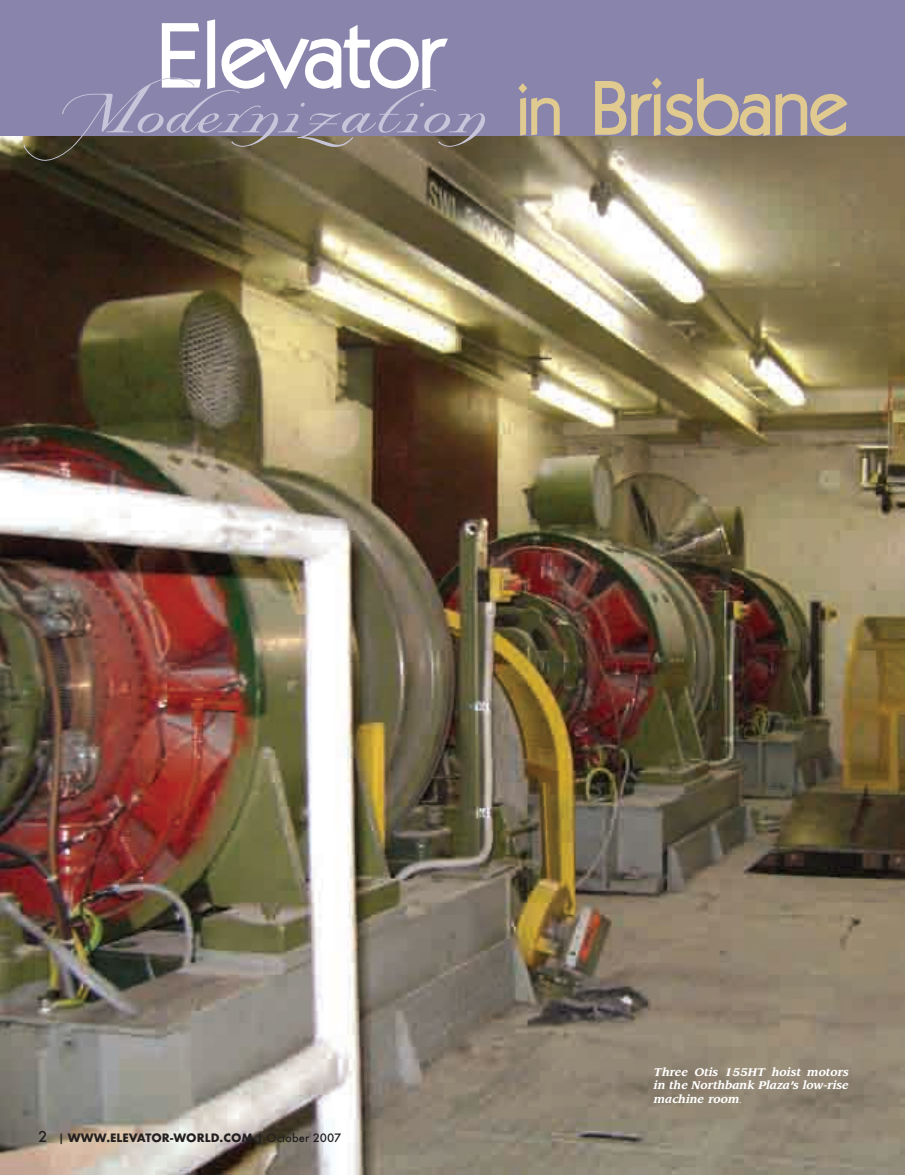
<style>
.page{position:relative;width:905px;height:1175px;background:#fff}
.page>*{position:absolute;margin:0;border:0;box-sizing:border-box;transform-origin:0 0}
.t1{font:90px "Kabel";letter-spacing:-.005em;color:#fff}
.t2{font:75px "Kabel";letter-spacing:-.005em;color:#e0ca90}
.t3{font:67.5px "OPTI Lord Swash";color:#c7c5d9}
.t4{font:700 12.75px "Futura T";color:#231f20}
.t5{font:italic 700 10.95px/13.5px "Leawood";color:#fff;text-align:justify}
.s1{font-size:67.5px}
.s2{font-weight:500;font-size:16.5px}
.s3{font-weight:500}
.s4{font-weight:400}
</style>
<div class="page">
<img style="left:0;top:135px;width:904px;height:1039px">
<div style="left:0;top:0;width:904px;height:135px;background:#8984ac"></div>
<h1 class="t1" style="left:156px;top:22px;width:289px">Elevator</h1>
<h3 class="t3" style="left:48px;top:69px;width:434px">Modernization</h3>
<h2 class="t2" style="left:515px;top:80px;width:333px"><span class="s1">in</span> Brisbane</h2>
<p class="t4" style="left:38px;top:1129px;width:304px"><span class="s2">2</span> <span class="s3">|</span> WWW.ELEVATOR-WORLD.COM <span class="s3">| October 2007</span></p>
<p class="t5" style="left:654px;top:1066px;width:196px">Three Otis 155HT hoist motors in the Northbank Plaza’s low-rise machine room<span class="s4">.</span></p>
</div>
